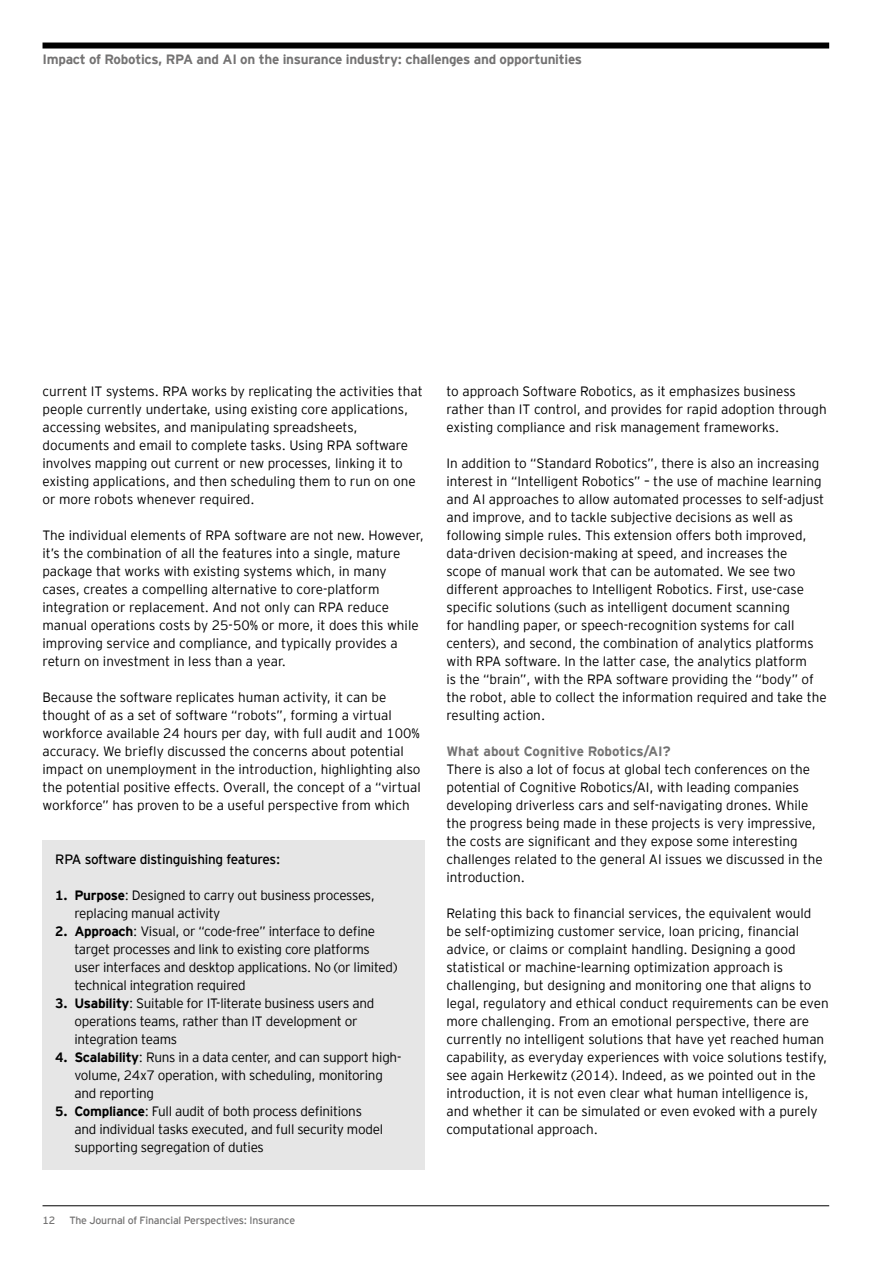
<style>
.page{position:relative;width:893px;height:1263px;background:#fff}
.page>*{position:absolute;margin:0;border:0;box-sizing:border-box;transform-origin:0 0}
.t1{font:300 13.5px/18px "EY Interstate";color:#000}
.t2{font:300 13.5px/18px "EY Interstate";letter-spacing:-.02em;color:#000}
.t3{font:700 13.5px "EY Interstate";letter-spacing:-.02em;color:#747373}
.t4{font:13.5px "EY Interstate";letter-spacing:-.02em;color:#000}
.t5{font:700 13.5px "EY Interstate";color:#747373}
.t6{font:10.5px "EY Interstate";letter-spacing:-.02em;color:#747373}
.s1{font-weight:700}
</style>
<div class="page">
<hr style="left:43px;top:1205px;width:786px;height:1px;background:#000">
<div style="left:43px;top:43px;width:786px;height:6px;background:#000"></div>
<div style="left:43px;top:840px;width:382px;height:329px;background:#e6e6e6"></div>
<p class="t3" style="left:43px;top:49px;width:541px">Impact of Robotics, RPA and AI on the insurance industry: challenges and opportunities</p>
<p class="t1" style="left:43px;top:381px;width:382px">current IT systems. RPA works by replicating the activities that people currently undertake, using existing core applications, accessing websites, and manipulating spreadsheets, documents and email to complete tasks. Using RPA software involves mapping out current or new processes, linking it to existing applications, and then scheduling them to run on one or more robots whenever required.</p>
<p class="t1" style="left:43px;top:525px;width:383px">The individual elements of RPA software are not new. However, it’s the combination of all the features into a single, mature package that works with existing systems which, in many cases, creates a compelling alternative to core-platform integration or replacement. And not only can RPA reduce manual operations costs by 25-50% or more, it does this while improving service and compliance, and typically provides a return on investment in less than a year.</p>
<p class="t1" style="left:43px;top:687px;width:380px">Because the software replicates human activity, it can be thought of as a set of software “robots”, forming a virtual workforce available 24 hours per day, with full audit and 100% accuracy. We briefly discussed the concerns about potential impact on unemployment in the introduction, highlighting also the potential positive effects. Overall, the concept of a “virtual workforce” has proven to be a useful perspective from which</p>
<p class="t4" style="left:55px;top:850px;width:226px">RPA software distinguishing features:</p>
<p class="t2" style="left:74px;top:885px;width:302px;text-indent:-19px"><span class="s1">1. Purpose</span>: Designed to carry out business processes, replacing manual activity</p>
<p class="t2" style="left:74px;top:921px;width:325px;text-indent:-19px"><span class="s1">2. Approach</span>: Visual, or “code-free” interface to define target processes and link to existing core platforms user interfaces and desktop applications. No (or limited) technical integration required</p>
<p class="t2" style="left:74px;top:993px;width:301px;text-indent:-19px"><span class="s1">3. Usability</span>: Suitable for IT-literate business users and operations teams, rather than IT development or integration teams</p>
<p class="t2" style="left:74px;top:1047px;width:328px;text-indent:-19px"><span class="s1">4. Scalability</span>: Runs in a data center, and can support high&shy;volume, 24x7 operation, with scheduling, monitoring and reporting</p>
<p class="t2" style="left:74px;top:1101px;width:310px;text-indent:-19px"><span class="s1">5. Compliance</span>: Full audit of both process definitions and individual tasks executed, and full security model supporting segregation of duties</p>
<p class="t1" style="left:446px;top:381px;width:382px">to approach Software Robotics, as it emphasizes business rather than IT control, and provides for rapid adoption through existing compliance and risk management frameworks.</p>
<p class="t1" style="left:446px;top:453px;width:382px">In addition to “Standard Robotics”, there is also an increasing interest in “Intelligent Robotics” – the use of machine learning and AI approaches to allow automated processes to self-adjust and improve, and to tackle subjective decisions as well as following simple rules. This extension offers both improved, data-driven decision-making at speed, and increases the<br>scope of manual work that can be automated. We see two different approaches to Intelligent Robotics. First, use-case specific solutions (such as intelligent document scanning<br>for handling paper, or speech-recognition systems for call centers), and second, the combination of analytics platforms with RPA software. In the latter case, the analytics platform<br>is the “brain”, with the RPA software providing the “body” of the robot, able to collect the information required and take the resulting action.</p>
<p class="t5" style="left:446px;top:741px;width:226px">What about Cognitive Robotics/AI?</p>
<p class="t1" style="left:446px;top:759px;width:378px">There is also a lot of focus at global tech conferences on the potential of Cognitive Robotics/AI, with leading companies developing driverless cars and self-navigating drones. While the progress being made in these projects is very impressive, the costs are significant and they expose some interesting challenges related to the general AI issues we discussed in the introduction.</p>
<p class="t1" style="left:446px;top:903px;width:384px">Relating this back to financial services, the equivalent would be self-optimizing customer service, loan pricing, financial advice, or claims or complaint handling. Designing a good statistical or machine-learning optimization approach is challenging, but designing and monitoring one that aligns to legal, regulatory and ethical conduct requirements can be even more challenging. From an emotional perspective, there are currently no intelligent solutions that have yet reached human capability, as everyday experiences with voice solutions testify, see again Herkewitz (2014). Indeed, as we pointed out in the introduction, it is not even clear what human intelligence is, and whether it can be simulated or even evoked with a purely computational approach.</p>
<p class="t6" style="left:43px;top:1213px;width:14px">12</p>
<p class="t6" style="left:69px;top:1213px;width:227px">The Journal of Financial Perspectives: Insurance</p>
</div>
